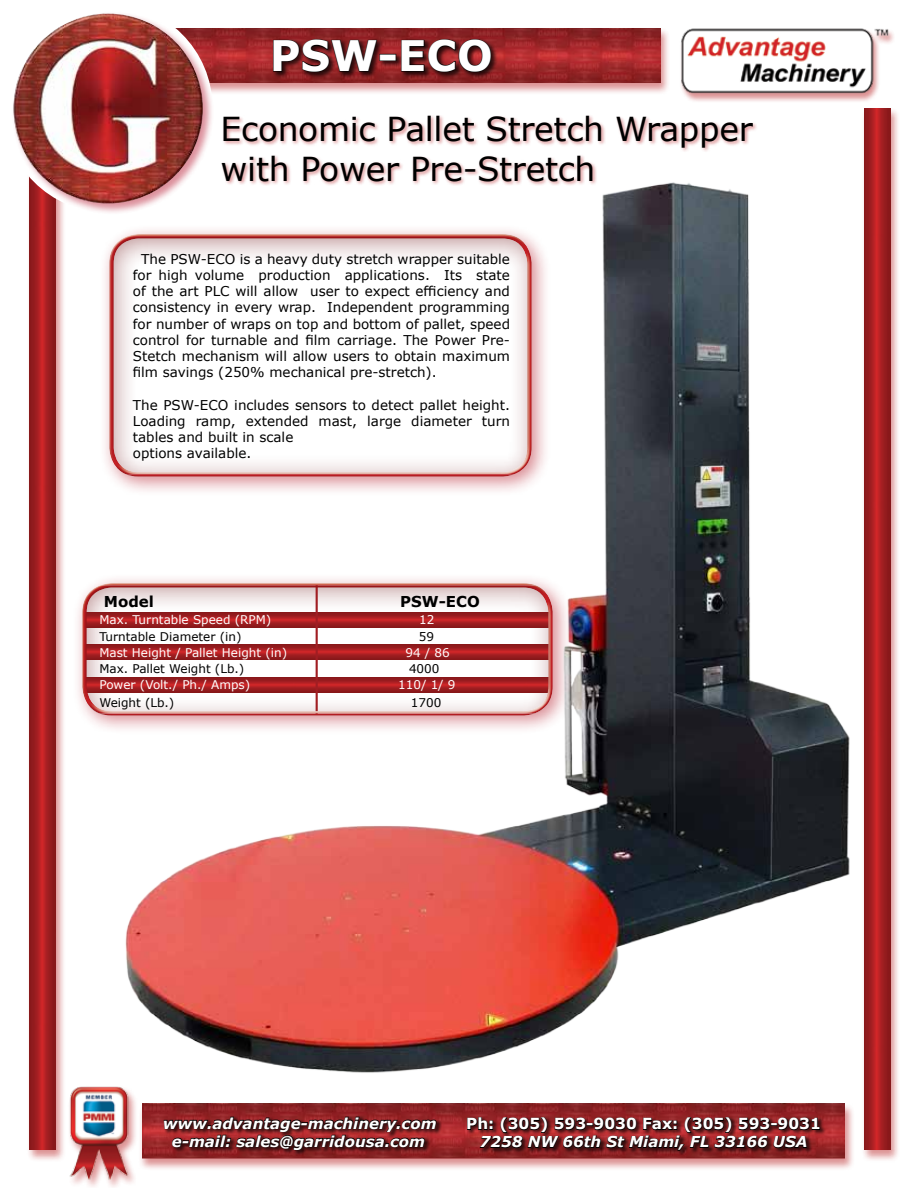
<style>
.page{position:relative;width:918px;height:1188px;background:#fff}
.page>*{position:absolute;margin:0;border:0;box-sizing:border-box;transform-origin:0 0}
.t1{font:700 42px "Verdana";color:#fff}
.t2{font:33px/39.6px "Verdana";letter-spacing:-.01em;color:#000}
.t3{font:700 15.3px "Verdana";color:#fff}
.t4{font:italic 700 15px "Verdana";color:#fff}
.t5{font:700 15px "Verdana";color:#000}
.t6{font:13.5px/16.2px "Verdana";color:#000;text-align:justify}
.t7{font:12px "Verdana";color:#fff}
.t8{font:12px "Verdana";color:#000}
</style>
<div class="page">
<div style="left:88px;top:27px;width:583px;height:69px;background:#ba2729;opacity:.5"></div>
<img style="left:215px;top:29px;width:445px;height:54px">
<div style="left:138px;top:1103px;width:717px;height:68px;background:#ba2729;opacity:.5"></div>
<img style="left:142px;top:1104px;width:702px;height:54px">
<div style="left:171px;top:1133px;width:260px;height:23px;background:#000;opacity:.65"></div>
<div style="left:466px;top:1116px;width:360px;height:40px;background:#000;opacity:.65"></div>
<svg style="left:467px;top:1117px;width:353px;height:34px;background:#581617"></svg>
<div style="left:163px;top:1115px;width:279px;height:23px;background:#000;opacity:.65"></div>
<svg style="left:163px;top:1116px;width:274px;height:35px;background:#591617"></svg>
<div style="left:99px;top:224px;width:453px;height:273px;background:#b41928;opacity:.5"></div>
<div style="left:220px;top:114px;width:538px;height:72px;background:#ba2428;opacity:.5"></div>
<div style="left:679px;top:28px;width:217px;height:75px;background:#ba2729;opacity:.5"></div>
<img style="left:680px;top:28px;width:209px;height:68px">
<div style="left:861px;top:107px;width:40px;height:1055px;background:#ba2729;opacity:.5"></div>
<img style="left:864px;top:108px;width:26px;height:1041px">
<div style="left:26px;top:112px;width:40px;height:1051px;background:#ba2729;opacity:.5"></div>
<img style="left:30px;top:215px;width:26px;height:935px">
<div style="left:68px;top:1085px;width:70px;height:103px;background:#ba2729;opacity:.5"></div>
<img style="left:68px;top:1085px;width:68px;height:96px">
<div style="left:272px;top:38px;width:227px;height:41px;background:#000;opacity:.75"></div>
<svg style="left:273px;top:39px;width:105px;height:34px;background:#481113"></svg>
<div style="left:379px;top:54px;width:17px;height:7px;border:1px solid #000"></div>
<svg style="left:401px;top:39px;width:91px;height:34px;background:#4e1315"></svg>
<div style="left:11px;top:11px;width:204px;height:204px;background:#ba223a;opacity:.5"></div>
<img style="left:13px;top:14px;width:190px;height:190px;border-radius:95px">
<div style="left:72px;top:573px;width:501px;height:163px;background:#b41928;opacity:.5"></div>
<div style="left:81px;top:585px;width:474px;height:133px;background:#ba2428;opacity:.45"></div>
<img style="left:117px;top:175px;width:733px;height:898px">
<h1 class="t1" style="left:270px;top:26px;width:224px">PSW-ECO</h1>
<h2 class="t2" style="left:221px;top:109px;width:534px">Economic Pallet Stretch Wrapper with Power Pre-Stretch</h2>
<p class="t6" style="left:133px;top:251px;width:379px;text-indent:8px">The PSW-ECO is a heavy duty stretch wrapper suitable for high volume production applications. Its state of the art PLC will allow user to expect efficiency and consistency in every wrap. Independent programming for number of wraps on top and bottom of pallet, speed control for turnable and film carriage. The Power Pre-Stetch mechanism will allow users to obtain maximum film savings (250% mechanical pre-stretch).</p>
<p class="t6" style="left:133px;top:396px;width:379px;text-align:left">The PSW-ECO includes sensors to detect pallet height.<br>Loading ramp, extended mast, large diameter turn tables and built in scale<br>options available.</p>
<p class="t5" style="left:104px;top:591px;width:52px">Model</p>
<p class="t5" style="left:400px;top:591px;width:81px">PSW-ECO</p>
<p class="t8" style="left:99px;top:629px;width:144px">Turntable Diameter (in)</p>
<p class="t8" style="left:419px;top:629px;width:17px">59</p>
<p class="t8" style="left:99px;top:661px;width:146px">Max. Pallet Weight (Lb.)</p>
<p class="t8" style="left:409px;top:661px;width:32px">4000</p>
<p class="t8" style="left:99px;top:694px;width:77px">Weight (Lb.)</p>
<p class="t8" style="left:411px;top:694px;width:32px">1700</p>
<p class="t7" style="left:99px;top:612px;width:173px">Max. Turntable Speed (RPM)</p>
<p class="t7" style="left:419px;top:612px;width:17px">12</p>
<p class="t7" style="left:99px;top:644px;width:189px">Mast Height / Pallet Height (in)</p>
<p class="t7" style="left:405px;top:644px;width:46px">94 / 86</p>
<p class="t7" style="left:99px;top:677px;width:152px">Power (Volt./ Ph./ Amps)</p>
<p class="t7" style="left:398px;top:677px;width:59px">110/ 1/ 9</p>
<p class="t4" style="left:163px;top:1113px;width:275px">www.advantage-machinery.com</p>
<p class="t4" style="left:172px;top:1131px;width:255px">e-mail: sales@garridousa.com</p>
<p class="t3" style="left:466px;top:1113px;width:356px">Ph: (305) 593-9030 Fax: (305) 593-9031</p>
<p class="t4" style="left:480px;top:1131px;width:329px">7258 NW 66th St Miami, FL 33166 USA</p>
</div>
